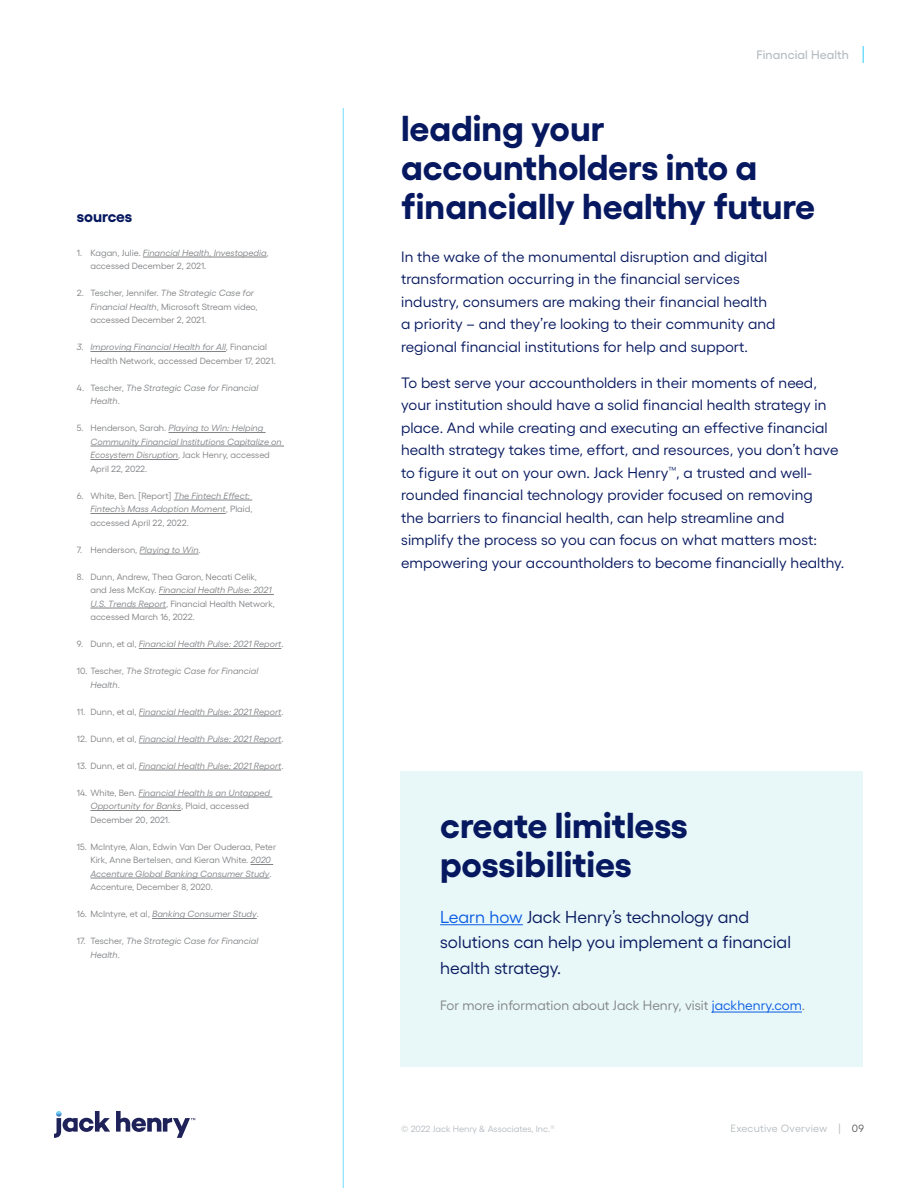
<style>
.page{position:relative;width:918px;height:1188px;background:#fff}
.page>*{position:absolute;margin:0;border:0;box-sizing:border-box;transform-origin:0 0}
.Paragraph_Heading{font:700 36px/39px "Gellix";color:#06185f}
.CTA_Heading{font:700 36px/39px "Gellix";color:#06185f}
.CTA_Content{font:17.25px/25.5px "Gellix";color:#06185f}
.List_Heading{font:700 15.75px "Gellix";letter-spacing:-.005em;color:#06185f}
.Body_Text{font:15px/22.5px "Gellix";letter-spacing:.005em;color:#06185f}
.CTA_Boilerplate{font:13.5px "Gellix";color:#818386}
.t1{font:500 12.3px "Gellix";letter-spacing:.01em;color:#b6bbc0}
.t2{font:10.5px "Gellix";letter-spacing:.025em;color:#b6bbc0}
.t3{font:9px/13.5px "Gellix";color:#818386}
.t4{font:italic 9px/13.5px "Gellix";color:#818386}
.t5{font:9px "Gellix";color:#b6bbc0}
.s1{font-style:italic}
.s2{font-style:normal}
.s3{color:#085ce5}
.s4{color:#575a5d}
</style>
<div class="page">
<svg style="left:862px;top:46px;width:2px;height:17px"></svg>
<hr style="left:343px;top:108px;width:1px;height:1080px;background:#76dcfd">
<svg style="left:54px;top:1111px;width:141px;height:27px"></svg>
<hr style="left:143px;top:257px;width:124px;height:1px;background:#818386">
<hr style="left:90px;top:351px;width:136px;height:1px;background:#818386">
<hr style="left:168px;top:432px;width:98px;height:1px;background:#818386">
<hr style="left:90px;top:446px;width:194px;height:1px;background:#818386">
<hr style="left:90px;top:459px;width:88px;height:1px;background:#818386">
<hr style="left:174px;top:500px;width:78px;height:1px;background:#818386">
<hr style="left:90px;top:513px;width:136px;height:1px;background:#818386">
<hr style="left:140px;top:554px;width:59px;height:1px;background:#818386">
<hr style="left:159px;top:594px;width:115px;height:1px;background:#818386">
<hr style="left:90px;top:608px;width:76px;height:1px;background:#818386">
<hr style="left:139px;top:648px;width:142px;height:1px;background:#818386">
<hr style="left:139px;top:716px;width:142px;height:1px;background:#818386">
<hr style="left:139px;top:743px;width:142px;height:1px;background:#818386">
<hr style="left:139px;top:770px;width:142px;height:1px;background:#818386">
<hr style="left:139px;top:797px;width:133px;height:1px;background:#818386">
<hr style="left:90px;top:810px;width:91px;height:1px;background:#818386">
<svg style="left:251px;top:864px;width:22px;height:1px"></svg>
<hr style="left:90px;top:878px;width:179px;height:1px;background:#818386">
<hr style="left:152px;top:918px;width:105px;height:1px;background:#818386">
<div style="left:400px;top:771px;width:462px;height:295px;background:#e8f7f7"></div>
<hr style="left:440px;top:924px;width:83px;height:1px;background:#085ce5">
<hr style="left:712px;top:1012px;width:90px;height:1px;background:#085ce5">
<p class="List_Heading" style="left:77px;top:204px;width:57px">sources</p>
<p class="t3" style="left:90px;top:245px;width:180px;text-indent:-14px">1. Kagan, Julie. <span class="s1">Financial Health, Investopedia</span>, accessed December 2, 2021.</p>
<p class="t3" style="left:90px;top:286px;width:169px;text-indent:-14px">2. Tescher, Jennifer. <span class="s1">The Strategic Case for<br>Financial Health</span>, Microsoft Stream video, accessed December 2, 2021.</p>
<p class="t3" style="left:90px;top:340px;width:187px;text-indent:-14px"><span class="s1">3. Improving Financial Health for All</span>, Financial<br>Health Network, accessed December 17, 2021.</p>
<p class="t4" style="left:90px;top:380px;width:169px;text-indent:-14px"><span class="s2">4. Tescher,</span> The Strategic Case for Financial<br>Health<span class="s2">.</span></p>
<p class="t4" style="left:90px;top:421px;width:193px;text-indent:-14px"><span class="s2">5. Henderson, Sarah.</span> Playing to Win: Helping Community Financial Institutions Capitalize on Ecosystem Disruption<span class="s2">, Jack Henry, accessed April 22, 2022.</span></p>
<p class="t3" style="left:90px;top:488px;width:164px;text-indent:-14px">6. White, Ben. [Report] <span class="s1">The Fintech Effect:<br>Fintech’s Mass Adoption Moment</span>, Plaid, accessed April 22, 2022.</p>
<p class="t3" style="left:77px;top:542px;width:125px">7. Henderson, <span class="s1">Playing to Win</span>.</p>
<p class="t3" style="left:90px;top:569px;width:186px;text-indent:-14px">8. Dunn, Andrew, Thea Garon, Necati Celik, and Jess McKay. <span class="s1">Financial Health Pulse: 2021<br>U.S. Trends Report</span>, Financial Health Network, accessed March 16, 2022.</p>
<p class="t4" style="left:77px;top:637px;width:208px"><span class="s2">9. Dunn, et al,</span> Financial Health Pulse: 2021 Report<span class="s2">.</span></p>
<p class="t4" style="left:90px;top:664px;width:169px;text-indent:-14px"><span class="s2">10. Tescher,</span> The Strategic Case for Financial<br>Health<span class="s2">.</span></p>
<p class="t4" style="left:77px;top:704px;width:208px"><span class="s2">11. Dunn, et al,</span> Financial Health Pulse: 2021 Report<span class="s2">.</span></p>
<p class="t4" style="left:77px;top:731px;width:208px"><span class="s2">12. Dunn, et al,</span> Financial Health Pulse: 2021 Report<span class="s2">.</span></p>
<p class="t4" style="left:77px;top:758px;width:208px"><span class="s2">13. Dunn, et al,</span> Financial Health Pulse: 2021 Report<span class="s2">.</span></p>
<p class="t4" style="left:90px;top:785px;width:181px;text-indent:-14px"><span class="s2">14. White, Ben.</span> Financial Health Is an Untapped<br>Opportunity for Banks<span class="s2">, Plaid, accessed<br>December 20, 2021.</span></p>
<p class="t3" style="left:90px;top:839px;width:187px;text-indent:-14px">15. McIntyre, Alan, Edwin Van Der Ouderaa, Peter Kirk, Anne Bertelsen, and Kieran White. <span class="s1">2020<br>Accenture Global Banking Consumer Study</span>.<br>Accenture, December 8, 2020.</p>
<p class="t4" style="left:77px;top:907px;width:183px"><span class="s2">16. McIntyre, et al,</span> Banking Consumer Study<span class="s2">.</span></p>
<p class="t4" style="left:90px;top:934px;width:169px;text-indent:-14px"><span class="s2">17. Tescher,</span> The Strategic Case for Financial<br>Health<span class="s2">.</span></p>
<p class="t1" style="left:757px;top:45px;width:94px">Financial Health</p>
<p class="Paragraph_Heading" style="left:401px;top:105px;width:415px">leading your accountholders into a financially healthy future</p>
<p class="Body_Text" style="left:401px;top:244px;width:376px">In the wake of the monumental disruption and digital transformation occurring in the financial services industry, consumers are making their financial health a priority – and they’re looking to their community and regional financial institutions for help and support.</p>
<p class="Body_Text" style="left:401px;top:370px;width:445px">To best serve your accountholders in their moments of need, your institution should have a solid financial health strategy in place. And while creating and executing an effective financial health strategy takes time, effort, and resources, you don’t have to figure it out on your own. Jack Henry<sup>™</sup>, a trusted and well&shy;rounded financial technology provider focused on removing<br>the barriers to financial health, can help streamline and<br>simplify the process so you can focus on what matters most: empowering your accountholders to become financially healthy.</p>
<p class="CTA_Heading" style="left:440px;top:802px;width:249px">create limitless possibilities</p>
<p class="CTA_Content" style="left:440px;top:902px;width:352px"><span class="s3">Learn how</span> Jack Henry’s technology and solutions can help you implement a financial health strategy.</p>
<p class="CTA_Boilerplate" style="left:440px;top:995px;width:366px">For more information about Jack Henry, visit <span class="s3">jackhenry.com</span>.</p>
<p class="t5" style="left:401px;top:1122px;width:155px">© 2022 Jack Henry &amp; Associates, Inc.<sup>®</sup></p>
<p class="t2" style="left:731px;top:1120px;width:135px">Executive Overview | <span class="s4">09</span></p>
</div>
